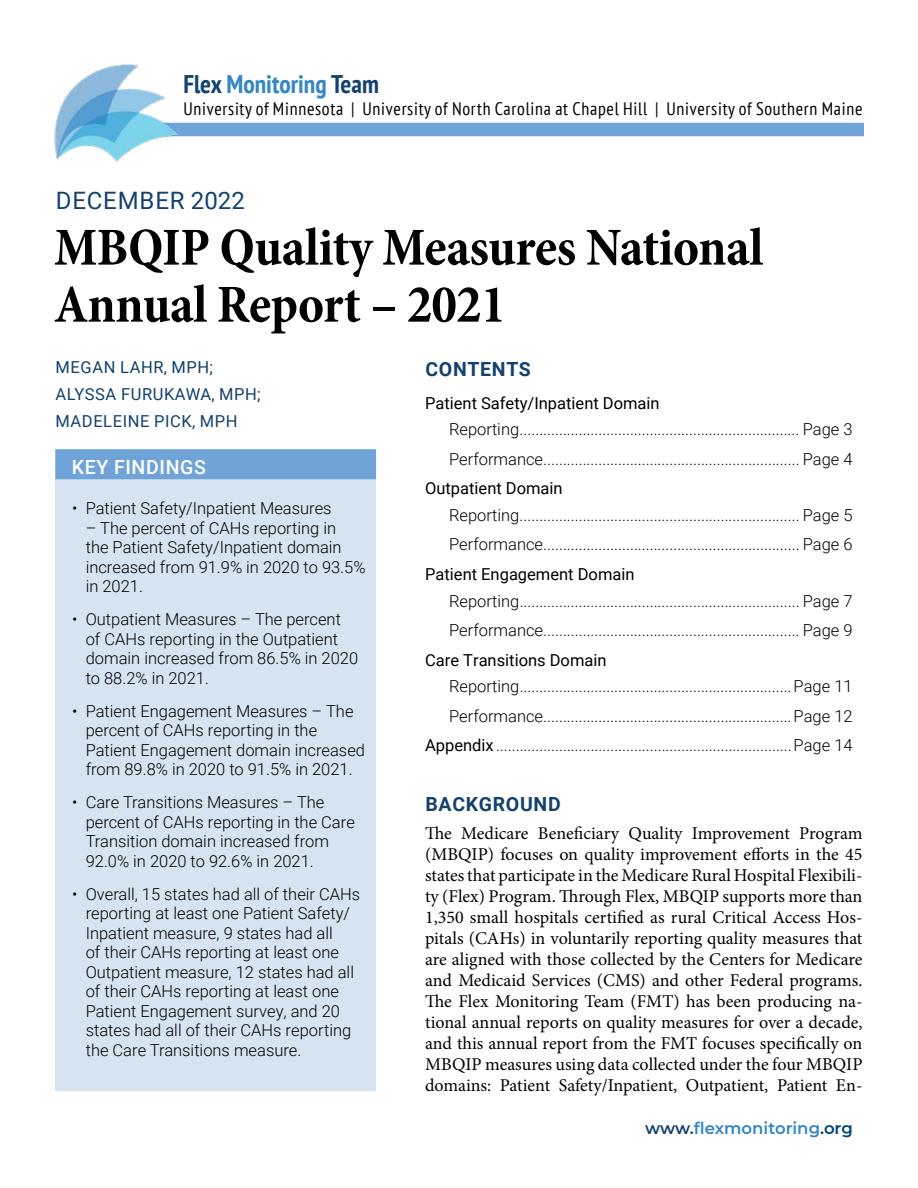
<style>
.page{position:relative;width:918px;height:1188px;background:#fff}
.page>*{position:absolute;margin:0;border:0;box-sizing:border-box;transform-origin:0 0}
.t1{font:700 condensed 54px/57px "Minion Pro";letter-spacing:-.01em;color:#000}
.t2{font:700 condensed 25.5px "PT Sans";color:#3486c5}
.t3{font:24px "Roboto";letter-spacing:.035em;color:#14416d}
.t4{font:700 19.5px "Roboto";letter-spacing:.035em;color:#14416d}
.t5{font:500 19.5px "Roboto";letter-spacing:.035em;color:#fff}
.t6{font:18px/21px "Minion Pro";color:#000;text-align:justify}
.t7{font:condensed 18px "PT Sans";letter-spacing:.04em;color:#000}
.t8{font:300 16.5px/19.5px "Roboto";color:#000}
.t9{font:16.5px "Roboto";color:#000}
.t10{font:16.5px/27px "Roboto";letter-spacing:.035em;color:#14416d}
.t11{font:600 16.5px "Montserrat";color:#3486c5}
.s1{color:#14416d}
.s2{font-weight:400}
.s3{color:#004677}
</style>
<div class="page">
<div style="left:55px;top:449px;width:321px;height:642px;background:#d6e4f1"></div>
<div style="left:88px;top:123px;width:776px;height:13px;background:#70a4d8"></div>
<img style="left:54px;top:64px;width:162px;height:98px">
<div style="left:55px;top:449px;width:321px;height:30px;background:#70a4d8"></div>
<h2 class="t2" style="left:183px;top:67px;width:197px"><span class="s1">Flex</span> Monitoring <span class="s1">Team</span></h2>
<p class="t7" style="left:183px;top:97px;width:681px">University of Minnesota | University of North Carolina at Chapel Hill | University of Southern Maine</p>
<h3 class="t3" style="left:56px;top:184px;width:191px">DECEMBER 2022</h3>
<h1 class="t1" style="left:54px;top:219px;width:711px">MBQIP Quality Measures National<br>Annual Report – 2021</h1>
<p class="t10" style="left:56px;top:353px;width:207px">MEGAN LAHR, MPH;<br>ALYSSA FURUKAWA, MPH;<br>MADELEINE PICK, MPH</p>
<p class="t5" style="left:72px;top:453px;width:136px">KEY FINDINGS</p>
<p class="t8" style="left:72px;top:498px;width:261px">• Patient Safety/Inpatient Measures</p>
<p class="t8" style="left:86px;top:517px;width:281px">– The percent of CAHs reporting in<br>the Patient Safety/Inpatient domain increased from 91.9% in 2020 to 93.5% in 2021.</p>
<p class="t8" style="left:86px;top:609px;width:274px;text-indent:-13px">• Outpatient Measures – The percent of CAHs reporting in the Outpatient domain increased from 86.5% in 2020 to 88.2% in 2021.</p>
<p class="t8" style="left:86px;top:700px;width:281px;text-indent:-13px">• Patient Engagement Measures – The percent of CAHs reporting in the Patient Engagement domain increased from 89.8% in 2020 to 91.5% in 2021.</p>
<p class="t8" style="left:86px;top:792px;width:271px;text-indent:-13px">• Care Transitions Measures – The percent of CAHs reporting in the Care Transition domain increased from 92.0% in 2020 to 92.6% in 2021.</p>
<p class="t8" style="left:86px;top:883px;width:276px;text-indent:-13px">• Overall, 15 states had all of their CAHs reporting at least one Patient Safety/ Inpatient measure, 9 states had all<br>of their CAHs reporting at least one Outpatient measure, 12 states had all of their CAHs reporting at least one Patient Engagement survey, and 20 states had all of their CAHs reporting the Care Transitions measure.</p>
<p class="t4" style="left:425px;top:355px;width:107px">CONTENTS</p>
<p class="t9" style="left:425px;top:391px;width:236px">Patient Safety/Inpatient Domain</p>
<p class="t8" style="left:449px;top:414px;width:405px;line-height:29.5px">Reporting....................................................................... Page 3<br>Performance................................................................. Page 4</p>
<p class="t9" style="left:425px;top:477px;width:139px">Outpatient Domain</p>
<p class="t8" style="left:449px;top:500px;width:405px;line-height:29.5px">Reporting....................................................................... Page 5<br>Performance................................................................. Page 6</p>
<p class="t9" style="left:425px;top:563px;width:211px">Patient Engagement Domain</p>
<p class="t8" style="left:449px;top:585px;width:405px;line-height:29.5px">Reporting....................................................................... Page 7<br>Performance................................................................. Page 9</p>
<p class="t9" style="left:425px;top:648px;width:183px">Care Transitions Domain</p>
<p class="t8" style="left:425px;top:671px;width:429px;line-height:29.5px;text-align:right">Reporting.....................................................................Page 11<br>Performance...............................................................Page 12<br><span class="s2">Appendix</span> ...........................................................................Page 14</p>
<p class="t4" style="left:425px;top:790px;width:137px">BACKGROUND</p>
<p class="t6" style="left:425px;top:823px;width:439px">The Medicare Beneficiary Quality Improvement Program (MBQIP) focuses on quality improvement efforts in the 45 states that participate in the Medicare Rural Hospital Flexibili&shy;ty (Flex) Program. Through Flex, MBQIP supports more than 1,350 small hospitals certified as rural Critical Access Hos&shy;pitals (CAHs) in voluntarily reporting quality measures that are aligned with those collected by the Centers for Medicare and Medicaid Services (CMS) and other Federal programs.<br>The Flex Monitoring Team (FMT) has been producing na&shy;tional annual reports on quality measures for over a decade, and this annual report from the FMT focuses specifically on MBQIP measures using data collected under the four MBQIP domains: Patient Safety/Inpatient, Outpatient, Patient En-</p>
<p class="t11" style="left:645px;top:1116px;width:209px"><span class="s1">www.</span>flexmonitoring<span class="s1">.</span><span class="s3">org</span></p>
</div>
